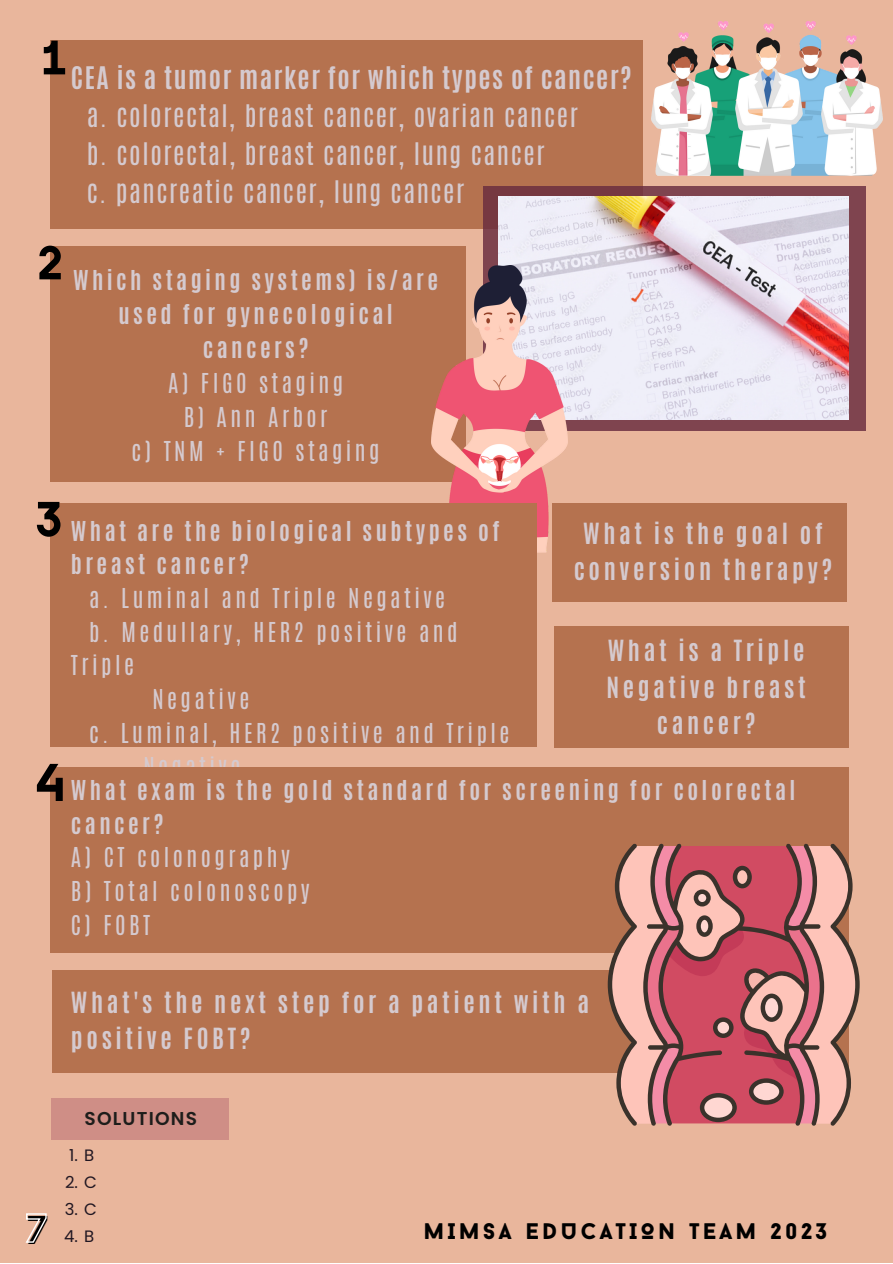
<style>
.page{position:relative;width:893px;height:1264px;background:#fff}
.page>*{position:absolute;margin:0;border:0;box-sizing:border-box;transform-origin:0 0}
.t1{font:700 37.35px "Neue Einstellung";color:#000}
.t2{font:25.95px "Antonio";letter-spacing:.06em;color:#d5cacf}
.t3{font:700 25.95px "Antonio";letter-spacing:.06em;color:#d5cacf}
.t4{font:700 24.3px/36.3px "Antonio";letter-spacing:.15em;color:#d5cacf;text-align:center}
.t5{font:700 22.95px/34.2px "Antonio";letter-spacing:.15em;color:#d5cacf;text-align:center}
.t6{font:22.95px "Antonio";letter-spacing:.15em;color:#d5cacf}
.t7{font:22.8px/33.8px "Antonio";letter-spacing:.15em;color:#d5cacf}
.t8{font:700 22.8px/33.8px "Antonio";letter-spacing:.15em;color:#d5cacf}
.t9{font:900 22.5px "Baron Neue";letter-spacing:.15em;color:#000}
.t10{font:600 18.6px "Poppins";letter-spacing:.065em;color:#1d1d1b}
.t11{font:16.5px "Poppins";color:#211722}
</style>
<div class="page">
<div style="left:0;top:0;width:892px;height:1262px;background:#e9b69c"></div>
<div style="left:50px;top:41px;width:592px;height:188px;background:#b5724f"></div>
<svg style="left:483px;top:186px;width:382px;height:244px;background:#844c56"></svg>
<div style="left:50px;top:246px;width:415px;height:235px;background:#b5724f"></div>
<img style="left:498px;top:197px;width:350px;height:222px">
<div style="left:52px;top:1098px;width:177px;height:41px;background:#cf8e86"></div>
<div style="left:552px;top:503px;width:294px;height:98px;background:#b5724f"></div>
<img style="left:431px;top:265px;width:136px;height:288px">
<div style="left:50px;top:503px;width:486px;height:244px;background:#b5724f"></div>
<img style="left:651px;top:22px;width:231px;height:154px">
<div style="left:554px;top:625px;width:294px;height:122px;background:#b5724f"></div>
<svg style="left:44px;top:41px;width:21px;height:33px"></svg>
<svg style="left:39px;top:246px;width:22px;height:33px"></svg>
<svg style="left:37px;top:502px;width:23px;height:35px"></svg>
<div style="left:50px;top:767px;width:798px;height:185px;background:#b5724f"></div>
<div style="left:52px;top:970px;width:796px;height:103px;background:#b5724f"></div>
<svg style="left:37px;top:764px;width:26px;height:37px"></svg>
<svg style="left:607px;top:843px;width:252px;height:282px;background:#c57779"></svg>
<svg style="left:25px;top:1213px;width:22px;height:30px"></svg>
<p class="t3" style="left:71px;top:59px;width:562px">CEA is a tumor marker for which types of cancer?</p>
<p class="t2" style="left:87px;top:97px;width:492px">a. colorectal, breast cancer, ovarian cancer</p>
<p class="t2" style="left:87px;top:135px;width:459px">b. colorectal, breast cancer, lung cancer</p>
<p class="t2" style="left:87px;top:174px;width:379px">c. pancreatic cancer, lung cancer</p>
<p class="t5" style="left:73px;top:263px;width:366px">Which staging systems) is/are used for gynecological</p>
<p class="t5" style="left:203px;top:331px;width:107px">cancers?</p>
<p class="t6" style="left:168px;top:366px;width:176px">A) FIGO staging</p>
<p class="t6" style="left:184px;top:400px;width:145px">B) Ann Arbor</p>
<p class="t6" style="left:132px;top:434px;width:249px">c) TNM + FIGO staging</p>
<p class="t8" style="left:71px;top:514px;width:430px">What are the biological subtypes of breast cancer?</p>
<p class="t7" style="left:89px;top:581px;width:357px">a. Luminal and Triple Negative</p>
<p class="t7" style="left:71px;top:615px;width:388px;text-indent:18px">b. Medullary, HER2 positive and<br>Triple</p>
<p class="t7" style="left:152px;top:682px;width:98px">Negative</p>
<p class="t7" style="left:89px;top:716px;width:422px">c. Luminal, HER2 positive and Triple</p>
<p class="t7" style="left:143px;top:750px;width:98px">Negative</p>
<p class="t8" style="left:71px;top:773px;width:726px">What exam is the gold standard for screening for colorectal cancer?</p>
<p class="t7" style="left:71px;top:840px;width:220px">A) CT colonography</p>
<p class="t7" style="left:71px;top:874px;width:240px">B) Total colonoscopy</p>
<p class="t7" style="left:71px;top:908px;width:81px">C) FOBT</p>
<p class="t4" style="left:573px;top:515px;width:260px">What is the goal of conversion therapy?</p>
<p class="t4" style="left:606px;top:632px;width:201px">What is a Triple<br>Negative breast cancer?</p>
<p class="t4" style="left:71px;top:984px;width:519px;text-align:left">What's the next step for a patient with a positive FOBT?</p>
<p class="t10" style="left:84px;top:1105px;width:114px">SOLUTIONS</p>
<p class="t11" style="left:69px;top:1143px;width:26px">1. B</p>
<p class="t11" style="left:65px;top:1170px;width:33px">2. C</p>
<p class="t11" style="left:65px;top:1197px;width:33px">3. C</p>
<p class="t11" style="left:64px;top:1224px;width:31px">4. B</p>
<p class="t1" style="left:27px;top:1195px;width:22px">7</p>
<p class="t9" style="left:424px;top:1221px;width:404px">MIMSA EDUCATION TEAM 2023</p>
</div>
